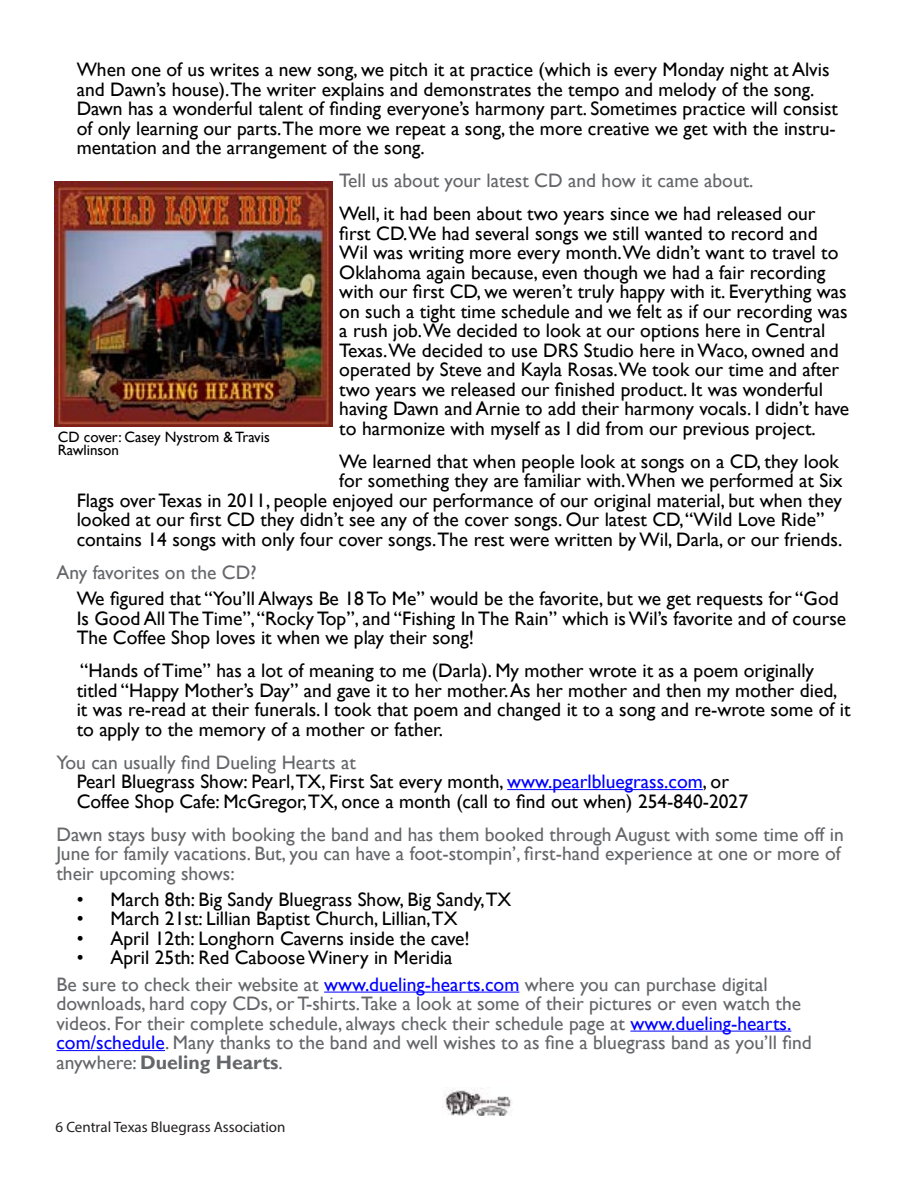
<style>
.page{position:relative;width:918px;height:1188px;background:#fff}
.page>*{position:absolute;margin:0;border:0;box-sizing:border-box;transform-origin:0 0}
.t1{font:19.5px/19.5px "Gill Sans";color:#000}
.t2{font:19.5px/19.5px "Gill Sans";color:#656669}
.t3{font:15px/13.5px "Gill Sans";color:#000}
.t4{font:15px "Myriad Pro";color:#231f20}
.s1{color:#656669}
.s2{color:#00f}
.s3{color:#000}
.s4{font-weight:700}
</style>
<div class="page">
<hr style="left:507px;top:789px;width:196px;height:1px;background:#00f">
<hr style="left:324px;top:992px;width:195px;height:1px;background:#00f">
<hr style="left:630px;top:1031px;width:161px;height:1px;background:#00f">
<hr style="left:56px;top:1050px;width:109px;height:1px;background:#00f">
<img style="left:55px;top:181px;width:278px;height:245px">
<img style="left:443px;top:1087px;width:69px;height:29px">
<p class="t1" style="left:77px;top:60px;width:763px">When one of us writes a new song, we pitch it at practice (which is every Monday night at Alvis and Dawn’s house).The writer explains and demonstrates the tempo and melody of the song.<br>Dawn has a wonderful talent of finding everyone’s harmony part. Sometimes practice will consist of only learning our parts.The more we repeat a song, the more creative we get with the instru&shy;mentation and the arrangement of the song.</p>
<p class="t2" style="left:339px;top:171px;width:416px">Tell us about your latest CD and how it came about.</p>
<p class="t1" style="left:339px;top:204px;width:511px">Well, it had been about two years since we had released our first CD.We had several songs we still wanted to record and Wil was writing more every month.We didn’t want to travel to Oklahoma again because, even though we had a fair recording with our first CD, we weren’t truly happy with it. Everything was on such a tight time schedule and we felt as if our recording was a rush job.We decided to look at our options here in Central Texas.We decided to use DRS Studio here in Waco, owned and operated by Steve and Kayla Rosas.We took our time and after two years we released our finished product. It was wonderful having Dawn and Arnie to add their harmony vocals. I didn’t have to harmonize with myself as I did from our previous project.</p>
<p class="t1" style="left:339px;top:452px;width:501px">We learned that when people look at songs on a CD, they look</p>
<p class="t1" style="left:339px;top:471px;width:505px">for something they are familiar with.When we performed at Six</p>
<p class="t1" style="left:77px;top:491px;width:767px">Flags over Texas in 2011, people enjoyed our performance of our original material, but when they</p>
<p class="t1" style="left:77px;top:510px;width:749px">looked at our first CD they didn’t see any of the cover songs. Our latest CD, “Wild Love Ride”</p>
<p class="t1" style="left:77px;top:530px;width:767px">contains 14 songs with only four cover songs.The rest were written by Wil, Darla, or our friends.</p>
<p class="t2" style="left:56px;top:563px;width:202px">Any favorites on the CD?</p>
<p class="t1" style="left:77px;top:589px;width:771px">We figured that “You’ll Always Be 18 To Me” would be the favorite, but we get requests for “God<br>Is Good All The Time”, “Rocky Top”, and “Fishing In The Rain” which is Wil’s favorite and of course<br>The Coffee Shop loves it when we play their song!</p>
<p class="t1" style="left:77px;top:661px;width:775px">“Hands of Time” has a lot of meaning to me (Darla). My mother wrote it as a poem originally titled “Happy Mother’s Day” and gave it to her mother. As her mother and then my mother died, it was re-read at their funerals. I took that poem and changed it to a song and re-wrote some of it to apply to the memory of a mother or father.</p>
<p class="t1" style="left:77px;top:753px;width:673px;text-indent:-20px"><span class="s1">You can usually find Dueling Hearts at<br></span>Pearl Bluegrass Show: Pearl,TX, First Sat every month, <span class="s2">www.pearlbluegrass.com</span>, or<br>Coffee Shop Cafe: McGregor,TX, once a month (call to find out when) 254-840-2027</p>
<p class="t2" style="left:56px;top:825px;width:789px">Dawn stays busy with booking the band and has them booked through August with some time off in<br>June for family vacations. But, you can have a foot-stompin’, first-hand experience at one or more of their upcoming shows:</p>
<p class="t1" style="left:77px;top:890px;width:436px">• March 8th: Big Sandy Bluegrass Show, Big Sandy,TX</p>
<p class="t1" style="left:77px;top:909px;width:382px">• March 21st: Lillian Baptist Church, Lillian,TX</p>
<p class="t1" style="left:77px;top:929px;width:395px">• April 12th: Longhorn Caverns inside the cave!</p>
<p class="t2" style="left:56px;top:945px;width:713px;line-height:26.2px;text-indent:20px"><span class="s3">• April 25th: Red Caboose Winery in Meridia<br></span>Be sure to check their website at <span class="s2">www.dueling-hearts.com</span> where you can purchase digital</p>
<p class="t2" style="left:56px;top:994px;width:757px">downloads, hard copy CDs, or T-shirts.Take a look at some of their pictures or even watch the videos. For their complete schedule, always check their schedule page at <span class="s2">www.dueling-hearts. com/schedule</span>. Many thanks to the band and well wishes to as fine a bluegrass band as you’ll find anywhere: <span class="s4">Dueling Hearts</span>.</p>
<p class="t3" style="left:58px;top:430px;width:214px">CD cover: Casey Nystrom &amp; Travis<br>Rawlinson</p>
<p class="t4" style="left:56px;top:1117px;width:231px">6 Central Texas Bluegrass Association</p>
</div>
